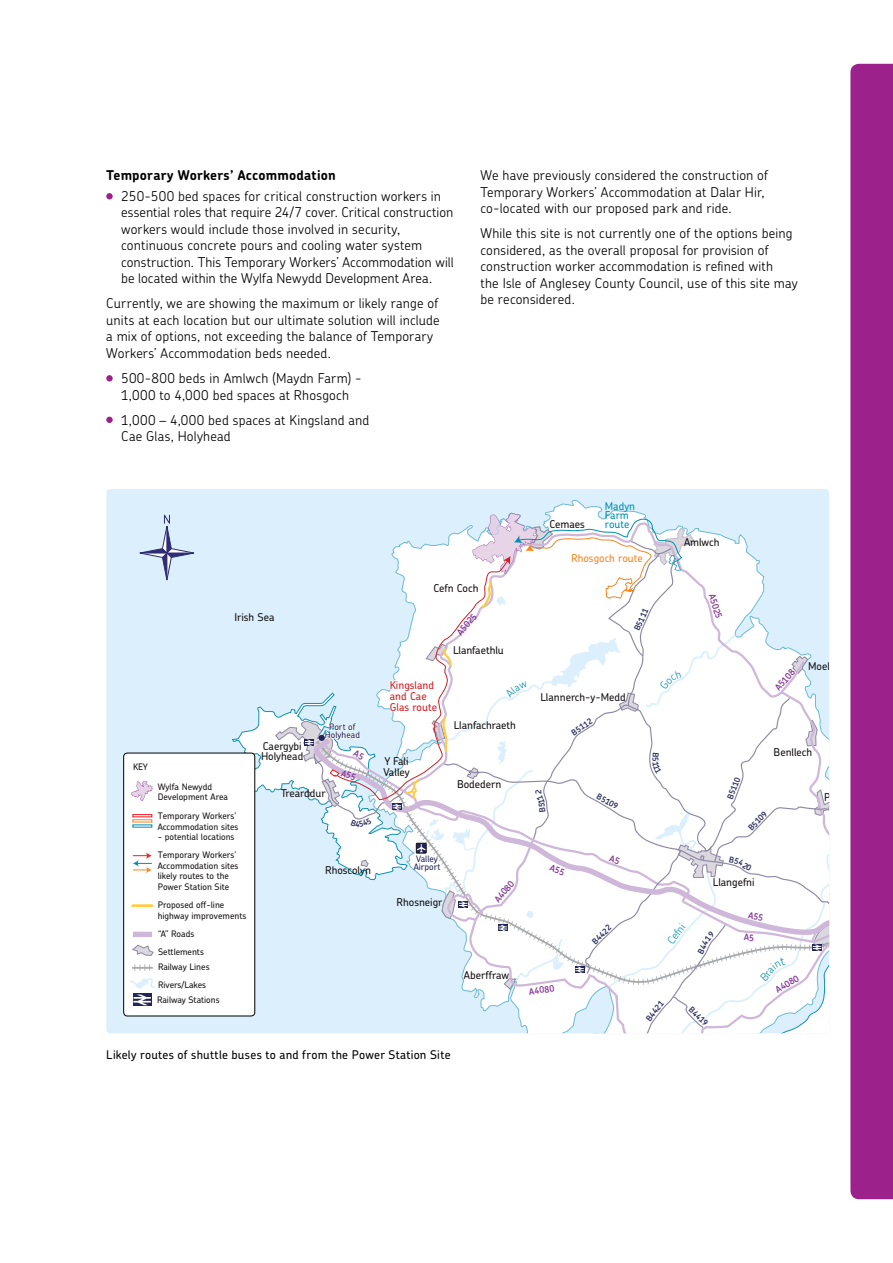
<style>
.page{position:relative;width:893px;height:1263px;background:#fff}
.page>*{position:absolute;margin:0;border:0;box-sizing:border-box;transform-origin:0 0}
.t1{font:300 13.5px/16.5px "Chevin Std";letter-spacing:.015em;color:#000}
.t2{font:700 13.5px "Chevin Std";letter-spacing:.015em;color:#000}
.t3{font:500 12px "Chevin Std";letter-spacing:.02em;color:#000}
.t4{font:500 10.8px/10.5px "Chevin Std";color:#151112}
.t5{font:500 10.8px/10.8px "Chevin Std";color:#ce2026}
.t6{font:500 10.8px/9px "Chevin Std";color:#008fb2}
.t7{font:500 10.8px "Chevin Std";color:#f6861f}
.t8{font:300 10.8px "Chevin Std";color:#1091b2}
.t9{font:500 9px/10.8px "Chevin Std";color:#161212}
.t10{font:500 9px/8.7px "Chevin Std";color:#232457}
.t11{font:600 9px "Chevin Std";color:#843795}
.t12{font:600 8.1px "Chevin Std";color:#232457}
</style>
<div class="page">
<div style="left:850px;top:64px;width:43px;height:1135px;background:#9c218a"></div>
<div style="left:106px;top:193px;width:7px;height:6px;background:#9c218a;border-radius:50%"></div>
<div style="left:106px;top:375px;width:7px;height:6px;background:#9c218a;border-radius:50%"></div>
<div style="left:106px;top:417px;width:7px;height:6px;background:#9c218a;border-radius:50%"></div>
<div style="left:106px;top:489px;width:723px;height:544px;background:#dbf0fc"></div>
<svg style="left:368px;top:499px;width:461px;height:14px;background:#dbeffb"></svg>
<div style="left:124px;top:753px;width:131px;height:263px;background:#fff;border-radius:4px"></div>
<svg style="left:131px;top:781px;width:22px;height:20px"></svg>
<div style="left:133px;top:814px;width:19px;height:3px;border:1px solid #ed1d24"></div>
<svg style="left:133px;top:852px;width:19px;height:21px"></svg>
<div style="left:133px;top:932px;width:19px;height:5px;background:#ceb7d9"></div>
<svg style="left:132px;top:944px;width:22px;height:12px"></svg>
<svg style="left:134px;top:964px;width:16px;height:7px"></svg>
<hr style="left:132px;top:967px;width:21px;height:2px;background:#a7a9ac">
<hr style="left:133px;top:904px;width:19px;height:3px;background:#ffcc41">
<svg style="left:133px;top:1005px;width:18px;height:1px"></svg>
<svg style="left:130px;top:978px;width:25px;height:27px"></svg>
<div style="left:123px;top:753px;width:132px;height:263px;border:1px solid #000;border-radius:4px"></div>
<svg style="left:139px;top:515px;width:59px;height:69px;background:#c8daec"></svg>
<svg style="left:233px;top:513px;width:596px;height:520px"></svg>
<p class="t2" style="left:106px;top:166px;width:231px">Temporary Workers’ Accommodation</p>
<p class="t1" style="left:121px;top:187px;width:334px">250-500 bed spaces for critical construction workers in essential roles that require 24/7 cover. Critical construction workers would include those involved in security, continuous concrete pours and cooling water system construction. This Temporary Workers’ Accommodation will be located within the Wylfa Newydd Development Area.</p>
<p class="t1" style="left:106px;top:295px;width:335px">Currently, we are showing the maximum or likely range of units at each location but our ultimate solution will include a mix of options, not exceeding the balance of Temporary Workers’ Accommodation beds needed.</p>
<p class="t1" style="left:121px;top:369px;width:242px">500-800 beds in Amlwch (Maydn Farm) -<br>1,000 to 4,000 bed spaces at Rhosgoch</p>
<p class="t1" style="left:121px;top:411px;width:250px">1,000 – 4,000 bed spaces at Kingsland and<br>Cae Glas, Holyhead</p>
<p class="t1" style="left:480px;top:167px;width:289px">We have previously considered the construction of<br>Temporary Workers’ Accommodation at Dalar Hir, co-located with our proposed park and ride.</p>
<p class="t1" style="left:480px;top:225px;width:319px">While this site is not currently one of the options being considered, as the overall proposal for provision of construction worker accommodation is refined with<br>the Isle of Anglesey County Council, use of this site may be reconsidered.</p>
<p class="t4" style="left:549px;top:519px;width:37px">Cemaes</p>
<p class="t6" style="left:605px;top:501px;width:32px">Madyn<br>Farm route</p>
<p class="t7" style="left:571px;top:551px;width:73px">Rhosgoch route</p>
<p class="t4" style="left:684px;top:537px;width:37px">Amlwch</p>
<p class="t4" style="left:234px;top:612px;width:42px">Irish Sea</p>
<p class="t9" style="left:133px;top:761px;width:16px">KEY</p>
<p class="t9" style="left:158px;top:781px;width:72px">Wylfa Newydd<br>Development Area</p>
<p class="t9" style="left:158px;top:810px;width:82px">Temporary Workers’<br>Accommodation sites</p>
<p class="t9" style="left:158px;top:831px;width:78px">- potential locations</p>
<p class="t9" style="left:158px;top:849px;width:82px">Temporary Workers’<br>Accommodation sites likely routes to the<br>Power Station Site</p>
<p class="t9" style="left:158px;top:899px;width:90px">Proposed off-line highway improvements</p>
<p class="t9" style="left:158px;top:925px;width:47px;line-height:17.5px">“A” Roads<br>Settlements</p>
<p class="t9" style="left:158px;top:958px;width:53px;line-height:17.5px">Railway Lines<br>Rivers/Lakes</p>
<p class="t9" style="left:157px;top:994px;width:64px">Railway Stations</p>
<p class="t10" style="left:325px;top:722px;width:37px;text-align:center">Port of<br>Holyhead</p>
<p class="t4" style="left:261px;top:740px;width:44px">Caergybi<br>Holyhead</p>
<p class="t4" style="left:281px;top:788px;width:46px">Trearddur</p>
<p class="t4" style="left:325px;top:865px;width:47px">Rhoscolyn</p>
<p class="t4" style="left:434px;top:582px;width:46px">Cefn Coch</p>
<p class="t5" style="left:390px;top:679px;width:49px">Kingsland and Cae<br>Glas route</p>
<p class="t4" style="left:383px;top:756px;width:28px">Y Fali<br>Valley</p>
<p class="t4" style="left:453px;top:645px;width:52px">Llanfaethlu</p>
<p class="t4" style="left:454px;top:720px;width:64px">Llanfachraeth</p>
<p class="t4" style="left:457px;top:778px;width:46px">Bodedern</p>
<p class="t10" style="left:414px;top:854px;width:28px">Valley<br>Airport</p>
<p class="t4" style="left:397px;top:896px;width:47px">Rhosneigr</p>
<p class="t4" style="left:464px;top:969px;width:47px">Aberffraw</p>
<p class="t12" style="left:632px;top:628px;width:25px;rotate:-65deg">B5 11</p>
<p class="t4" style="left:540px;top:691px;width:87px">Llannerch-y-Medd</p>
<p class="t12" style="left:600px;top:791px;width:25px;rotate:29deg">B5109</p>
<p class="t11" style="left:528px;top:985px;width:27px;rotate:-7deg">A4080</p>
<p class="t12" style="left:590px;top:939px;width:25px;rotate:-45deg">B4422</p>
<p class="t3" style="left:106px;top:1046px;width:346px">Likely routes of shuttle buses to and from the Power Station Site</p>
<p class="t11" style="left:718px;top:592px;width:27px;rotate:73deg">A5025</p>
<p class="t12" style="left:725px;top:797px;width:25px;rotate:-69deg">B5110</p>
<p class="t8" style="left:664px;top:938px;width:23px;rotate:-53deg">Cefni</p>
<p class="t4" style="left:713px;top:876px;width:43px">Llangefni</p>
<p class="t12" style="left:694px;top:1004px;width:25px;rotate:44deg">B 419</p>
<p class="t11" style="left:772px;top:685px;width:27px;rotate:-49deg">A 108</p>
<p class="t4" style="left:808px;top:660px;width:36px">Moelfre</p>
<p class="t4" style="left:773px;top:746px;width:40px">Benllech</p>
<p class="t11" style="left:773px;top:985px;width:27px;rotate:-30deg">A4080</p>
</div>
